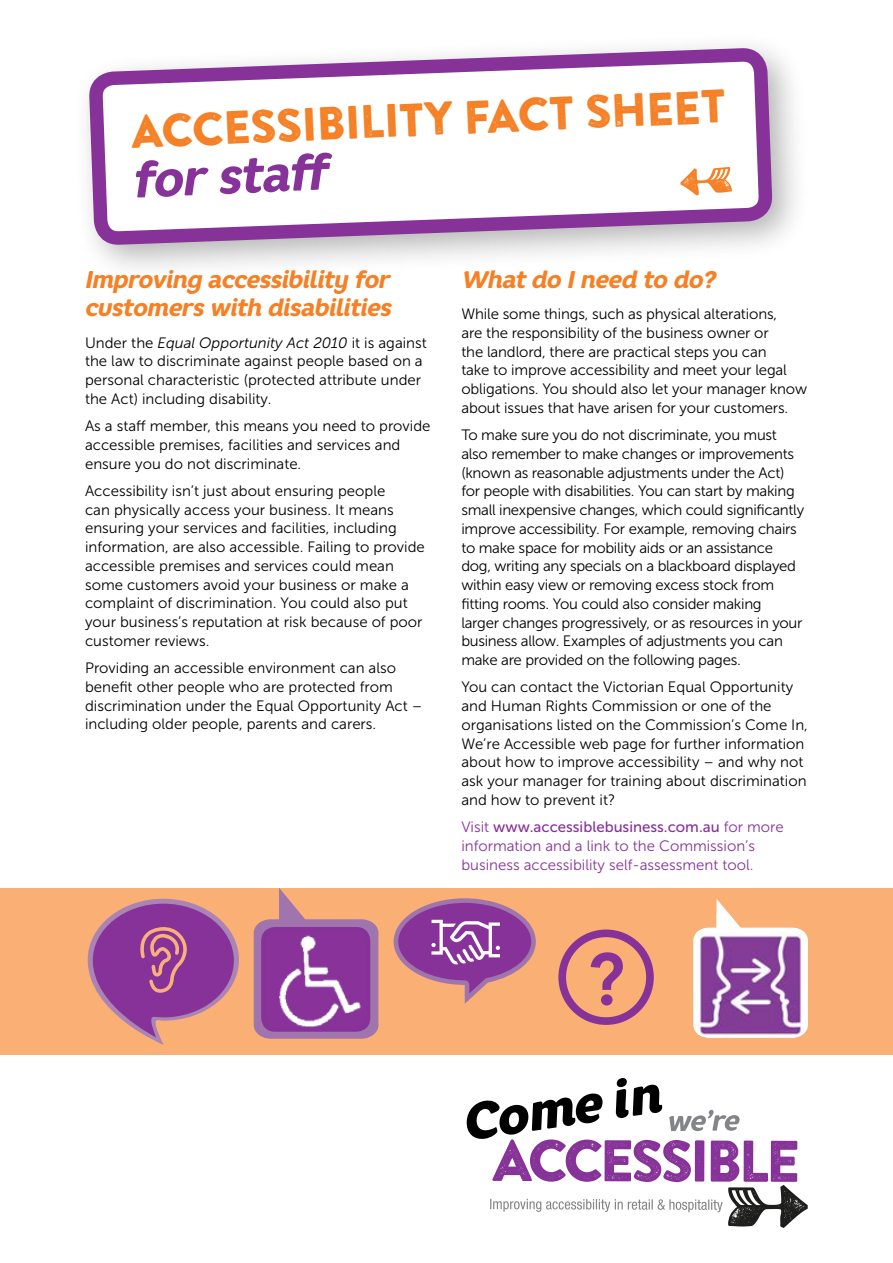
<style>
.page{position:relative;width:893px;height:1263px;background:#fff}
.page>*{position:absolute;margin:0;border:0;box-sizing:border-box;transform-origin:0 0}
.t1{font:800 72.75px "Avenir LT Std";color:#873299}
.t2{font:italic 800 49.5px "Core Rhino 75";color:#873299}
.t3{font:46.5px "Brandon Printed One";color:#f58025}
.t4{font:italic 800 24px/28.5px "Core Rhino 75";letter-spacing:-.04em;color:#f58025}
.t5{font:15px/18.8px "Museo Sans 300";color:#000}
.t6{font:15px/18.8px "Museo Sans 300";letter-spacing:-.02em;color:#000}
.t7{font:15px/18.8px "Museo Sans 300";color:#873299}
.t8{font:15px "Museo Sans 500";color:#873299}
.s1{font-style:italic}
.s2{font-family:"Museo Sans 300"}
</style>
<div class="page">
<div style="left:72px;top:31px;width:738px;height:252px;background:#000;opacity:.3"></div>
<svg style="left:88px;top:54px;width:686px;height:229px"></svg>
<div style="left:0;top:888px;width:893px;height:166px;background:#faaf75"></div>
<svg style="left:254px;top:888px;width:124px;height:151px"></svg>
<svg style="left:88px;top:899px;width:151px;height:146px"></svg>
<svg style="left:394px;top:898px;width:142px;height:106px"></svg>
<img style="left:263px;top:929px;width:105px;height:100px">
<div style="left:261px;top:927px;width:109px;height:105px;border:4px solid #873299;border-radius:12px"></div>
<svg style="left:680px;top:167px;width:52px;height:29px"></svg>
<svg style="left:467px;top:1078px;width:341px;height:150px"></svg>
<div style="left:558px;top:929px;width:96px;height:96px;border:8px solid #873299;border-radius:50%"></div>
<svg style="left:693px;top:899px;width:115px;height:135px"></svg>
<img style="left:697px;top:932px;width:107px;height:105px">
<h3 class="t3" style="left:129px;top:100px;width:599px;rotate:-2deg">ACCESSIBILITY FACT SHEET</h3>
<h2 class="t2" style="left:131px;top:147px;width:180px;rotate:-2deg">for staff</h2>
<h3 class="t4" style="left:85px;top:264px;width:308px">Improving accessibility for customers with disabilities</h3>
<p class="t5" style="left:85px;top:333px;width:343px">Under the <span class="s1">Equal Opportunity Act 2010</span> it is against the law to discriminate against people based on a personal characteristic (protected attribute under the Act) including disability.</p>
<p class="t5" style="left:85px;top:417px;width:347px">As a staff member, this means you need to provide accessible premises, facilities and services and ensure you do not discriminate.</p>
<p class="t5" style="left:85px;top:481px;width:341px">Accessibility isn’t just about ensuring people<br>can physically access your business. It means ensuring your services and facilities, including information, are also accessible. Failing to provide accessible premises and services could mean some customers avoid your business or make a complaint of discrimination. You could also put your business’s reputation at risk because of poor customer reviews.</p>
<p class="t5" style="left:85px;top:659px;width:339px">Providing an accessible environment can also benefit other people who are protected from discrimination under the Equal Opportunity Act – including older people, parents and carers.</p>
<h3 class="t4" style="left:461px;top:264px;width:257px">What do I need to do?</h3>
<p class="t5" style="left:461px;top:305px;width:347px">While some things, such as physical alterations,<br>are the responsibility of the business owner or<br>the landlord, there are practical steps you can<br>take to improve accessibility and meet your legal obligations. You should also let your manager know about issues that have arisen for your customers.</p>
<p class="t6" style="left:461px;top:426px;width:344px">To make sure you do not discriminate, you must also remember to make changes or improvements (known as reasonable adjustments under the Act) for people with disabilities. You can start by making small inexpensive changes, which could significantly improve accessibility. For example, removing chairs to make space for mobility aids or an assistance dog, writing any specials on a blackboard displayed within easy view or removing excess stock from fitting rooms. You could also consider making<br>larger changes progressively, or as resources in your business allow. Examples of adjustments you can make are provided on the following pages.</p>
<p class="t5" style="left:461px;top:678px;width:348px">You can contact the Victorian Equal Opportunity and Human Rights Commission or one of the organisations listed on the Commission’s Come In, We’re Accessible web page for further information about how to improve accessibility – and why not ask your manager for training about discrimination and how to prevent it?</p>
<p class="t8" style="left:461px;top:819px;width:324px"><span class="s2">Visit</span> www.accessiblebusiness.com.au <span class="s2">for more</span></p>
<p class="t7" style="left:461px;top:836px;width:295px">information and a link to the Commission’s business accessibility self-assessment tool.</p>
<h1 class="t1" style="left:587px;top:937px;width:39px">?</h1>
</div>
